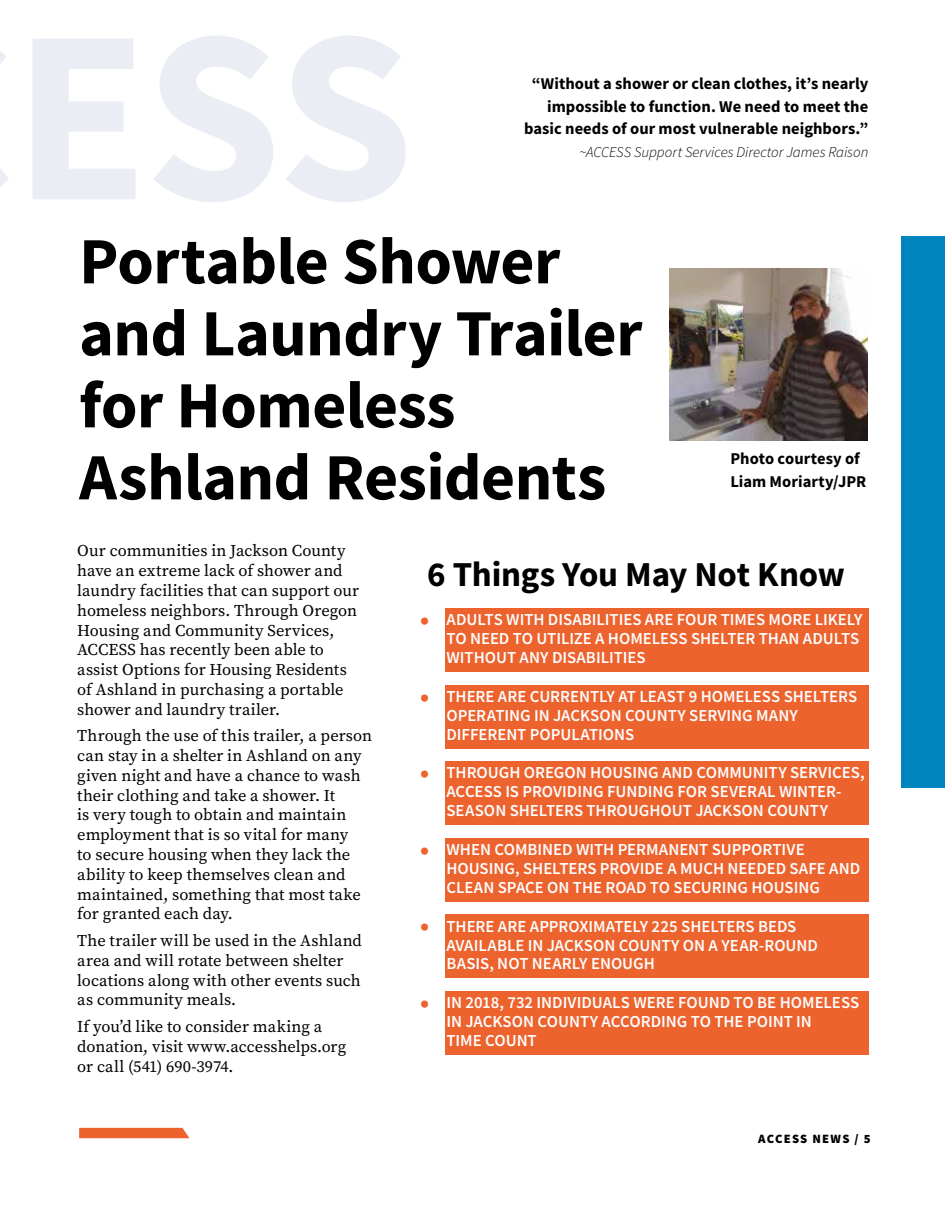
<style>
.page{position:relative;width:945px;height:1215px;background:#fff}
.page>*{position:absolute;margin:0;border:0;box-sizing:border-box;transform-origin:0 0}
.t1{font:700 66px/72px "Source Sans Pro";letter-spacing:-.01em;color:#000}
.t2{font:700 34.95px "Source Sans Pro";letter-spacing:-.005em;color:#000}
.t3{font:600 16.8px/18.9px "Source Sans Pro";color:#fdfeff}
.t4{font:16.5px/19.8px "Source Serif Pro";color:#000}
.t5{font:700 16.5px/22.5px "Source Sans Pro";letter-spacing:.005em;color:#000}
.t6{font:italic 300 15px "Source Sans Pro";color:#000}
.t7{font:900 12.75px "Source Sans Pro";letter-spacing:.1em;color:#000}
.s1{font-weight:700;font-size:26.25px;color:#ec632d}
</style>
<div class="page">
<svg style="left:79px;top:1128px;width:110px;height:10px"></svg>
<div style="left:902px;top:236px;width:43px;height:551px;background:#0086bf"></div>
<div style="left:445px;top:608px;width:423px;height:64px;background:#ec632d"></div>
<div style="left:445px;top:685px;width:423px;height:63px;background:#ec632d"></div>
<div style="left:445px;top:761px;width:423px;height:64px;background:#ec632d"></div>
<div style="left:445px;top:838px;width:423px;height:63px;background:#ec632d"></div>
<div style="left:445px;top:915px;width:423px;height:63px;background:#ec632d"></div>
<div style="left:445px;top:991px;width:423px;height:64px;background:#ec632d"></div>
<img style="left:669px;top:268px;width:199px;height:173px">
<p class="t5" style="left:524px;top:72px;width:346px;text-align:right">“Without a shower or clean clothes, it’s nearly impossible to function. We need to meet the basic needs of our most vulnerable neighbors.”</p>
<p class="t6" style="left:579px;top:143px;width:290px">~ACCESS Support Services Director James Raison</p>
<h1 class="t1" style="left:79px;top:224px;width:565px">Portable Shower and Laundry Trailer for Homeless<br>Ashland Residents</h1>
<p class="t5" style="left:730px;top:447px;width:137px">Photo courtesy of<br>Liam Moriarty/JPR</p>
<p class="t4" style="left:77px;top:541px;width:283px">Our communities in Jackson County have an extreme lack of shower and laundry facilities that can support our homeless neighbors. Through Oregon Housing and Community Services, ACCESS has recently been able to assist Options for Housing Residents of Ashland in purchasing a portable shower and laundry trailer.</p>
<p class="t4" style="left:77px;top:726px;width:296px">Through the use of this trailer, a person can stay in a shelter in Ashland on any given night and have a chance to wash their clothing and take a shower. It<br>is very tough to obtain and maintain employment that is so vital for many<br>to secure housing when they lack the ability to keep themselves clean and maintained, something that most take for granted each day.</p>
<p class="t4" style="left:77px;top:931px;width:286px">The trailer will be used in the Ashland area and will rotate between shelter locations along with other events such as community meals.</p>
<p class="t4" style="left:77px;top:1017px;width:271px">If you’d like to consider making a donation, visit www.accesshelps.org or call (541) 690-3974.</p>
<h2 class="t2" style="left:427px;top:551px;width:419px">6 Things You May Not Know</h2>
<p class="t3" style="left:446px;top:610px;width:418px;text-indent:-26px"><span class="s1">•</span> ADULTS WITH DISABILITIES ARE FOUR TIMES MORE LIKELY<br>TO NEED TO UTILIZE A HOMELESS SHELTER THAN ADULTS<br>WITHOUT ANY DISABILITIES</p>
<p class="t3" style="left:446px;top:687px;width:412px;text-indent:-26px"><span class="s1">•</span> THERE ARE CURRENTLY AT LEAST 9 HOMELESS SHELTERS<br>OPERATING IN JACKSON COUNTY SERVING MANY<br>DIFFERENT POPULATIONS</p>
<p class="t3" style="left:446px;top:763px;width:420px;text-indent:-26px"><span class="s1">•</span> THROUGH OREGON HOUSING AND COMMUNITY SERVICES,<br>ACCESS IS PROVIDING FUNDING FOR SEVERAL WINTER-<br>SEASON SHELTERS THROUGHOUT JACKSON COUNTY</p>
<p class="t3" style="left:446px;top:840px;width:415px;text-indent:-26px"><span class="s1">•</span> WHEN COMBINED WITH PERMANENT SUPPORTIVE<br>HOUSING, SHELTERS PROVIDE A MUCH NEEDED SAFE AND<br>CLEAN SPACE ON THE ROAD TO SECURING HOUSING</p>
<p class="t3" style="left:446px;top:916px;width:373px;text-indent:-26px"><span class="s1">•</span> THERE ARE APPROXIMATELY 225 SHELTERS BEDS<br>AVAILABLE IN JACKSON COUNTY ON A YEAR-ROUND<br>BASIS, NOT NEARLY ENOUGH</p>
<p class="t3" style="left:446px;top:993px;width:414px;text-indent:-26px"><span class="s1">•</span> IN 2018, 732 INDIVIDUALS WERE FOUND TO BE HOMELESS<br>IN JACKSON COUNTY ACCORDING TO THE POINT IN<br>TIME COUNT</p>
<p class="t7" style="left:758px;top:1130px;width:114px">ACCESS NEWS / 5</p>
</div>
